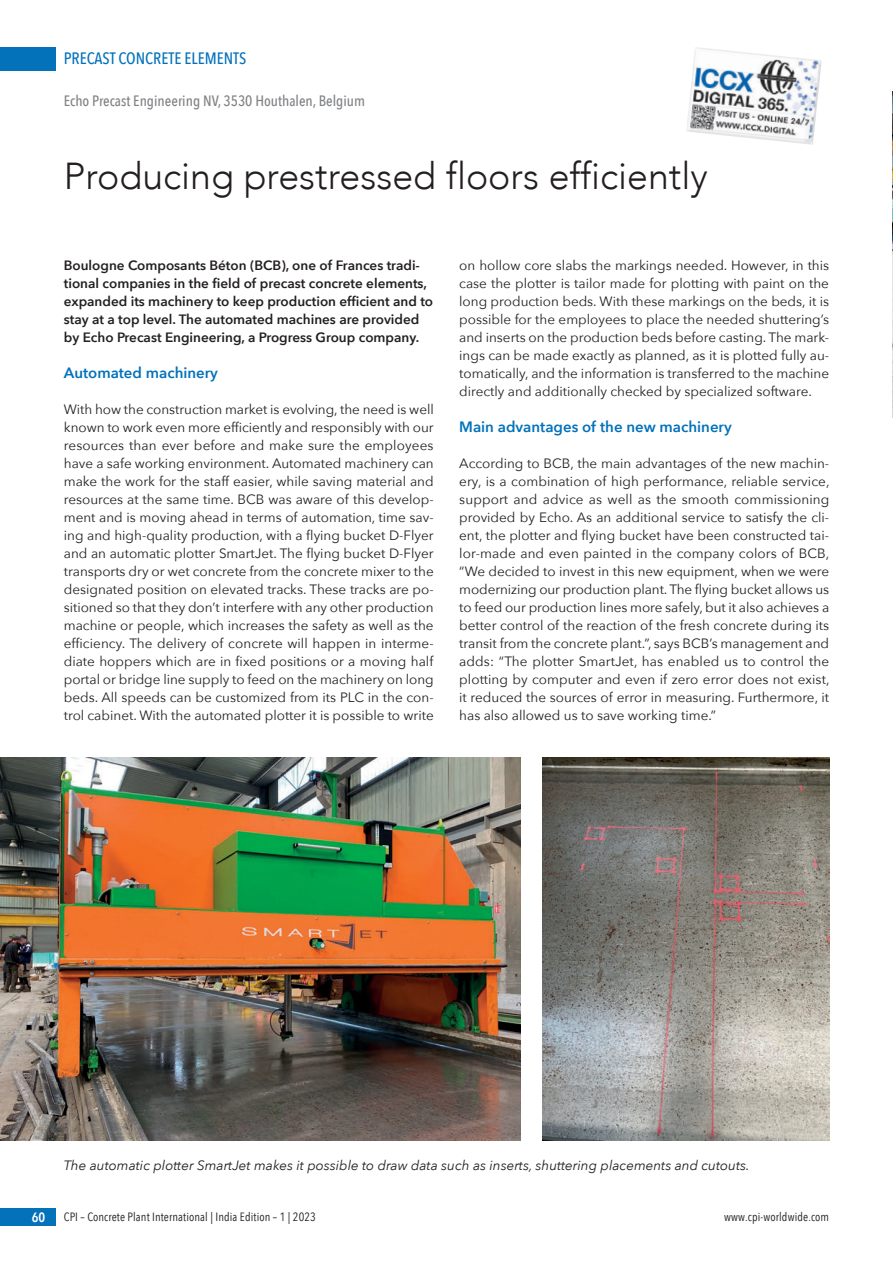
<style>
.page{position:relative;width:893px;height:1263px;background:#fff}
.page>*{position:absolute;margin:0;border:0;box-sizing:border-box;transform-origin:0 0}
.t1{font:300 37.5px "Avenir";color:#231f20}
.t2{font:500 16.5px "Avenir Next Condensed";color:#0372bb}
.t3{font:600 15px "Avenir Next";color:#0372bb}
.t4{font:500 15px "Avenir Next Condensed";color:#808285}
.t5{font:13.5px/18px "Avenir Next";color:#231f20;text-align:justify}
.t6{font:600 13.5px/18px "Avenir Next";color:#231f20}
.t7{font:italic 13.5px "Avenir Next";color:#231f20}
.t8{font:600 13.5px "Avenir Next Condensed";color:#fff}
.t9{font:12px "Avenir Next Condensed";letter-spacing:.01em;color:#231f20}
</style>
<div class="page">
<div style="left:0;top:47px;width:55px;height:23px;background:#0372bb"></div>
<div style="left:0;top:1208px;width:55px;height:18px;background:#0372bb"></div>
<img style="left:0;top:758px;width:521px;height:382px">
<img style="left:542px;top:758px;width:287px;height:382px">
<img style="left:687px;top:47px;width:135px;height:98px">
<img style="left:892px;top:91px;width:1px;height:326px">
<p class="t2" style="left:64px;top:49px;width:184px">PRECAST CONCRETE ELEMENTS</p>
<p class="t4" style="left:64px;top:92px;width:303px">Echo Precast Engineering NV, 3530 Houthalen, Belgium</p>
<h1 class="t1" style="left:64px;top:153px;width:645px">Producing prestressed floors efficiently</h1>
<p class="t6" style="left:64px;top:256px;width:371px">Boulogne Composants Béton (BCB), one of Frances tradi&shy;tional companies in the field of precast concrete elements, expanded its machinery to keep production efficient and to stay at a top level. The automated machines are provided by Echo Precast Engineering, a Progress Group company.</p>
<p class="t3" style="left:64px;top:360px;width:156px">Automated machinery</p>
<p class="t5" style="left:64px;top:400px;width:371px">With how the construction market is evolving, the need is well known to work even more efficiently and responsibly with our resources than ever before and make sure the employees have a safe working environment. Automated machinery can make the work for the staff easier, while saving material and resources at the same time. BCB was aware of this develop&shy;ment and is moving ahead in terms of automation, time sav&shy;ing and high-quality production, with a flying bucket D-Flyer and an automatic plotter SmartJet. The flying bucket D-Flyer transports dry or wet concrete from the concrete mixer to the designated position on elevated tracks. These tracks are po&shy;sitioned so that they don’t interfere with any other production machine or people, which increases the safety as well as the efficiency. The delivery of concrete will happen in interme&shy;diate hoppers which are in fixed positions or a moving half portal or bridge line supply to feed on the machinery on long beds. All speeds can be customized from its PLC in the con&shy;trol cabinet. With the automated plotter it is possible to write</p>
<p class="t5" style="left:459px;top:256px;width:371px">on hollow core slabs the markings needed. However, in this case the plotter is tailor made for plotting with paint on the long production beds. With these markings on the beds, it is possible for the employees to place the needed shuttering’s and inserts on the production beds before casting. The mark&shy;ings can be made exactly as planned, as it is plotted fully au&shy;tomatically, and the information is transferred to the machine directly and additionally checked by specialized software.</p>
<p class="t3" style="left:459px;top:414px;width:274px">Main advantages of the new machinery</p>
<p class="t5" style="left:459px;top:454px;width:372px">According to BCB, the main advantages of the new machin&shy;ery, is a combination of high performance, reliable service, support and advice as well as the smooth commissioning provided by Echo. As an additional service to satisfy the cli&shy;ent, the plotter and flying bucket have been constructed tai&shy;lor-made and even painted in the company colors of BCB, “We decided to invest in this new equipment, when we were modernizing our production plant. The flying bucket allows us to feed our production lines more safely, but it also achieves a better control of the reaction of the fresh concrete during its transit from the concrete plant.”, says BCB’s management and adds: “The plotter SmartJet, has enabled us to control the plotting by computer and even if zero error does not exist, it reduced the sources of error in measuring. Furthermore, it has also allowed us to save working time.”</p>
<p class="t7" style="left:64px;top:1154px;width:687px">The automatic plotter SmartJet makes it possible to draw data such as inserts, shuttering placements and cutouts.</p>
<p class="t8" style="left:32px;top:1206px;width:15px">60</p>
<p class="t9" style="left:64px;top:1207px;width:254px">CPI – Concrete Plant International | India Edition – 1 | 2023</p>
<p class="t9" style="left:724px;top:1207px;width:107px">www.cpi-worldwide.com</p>
</div>
